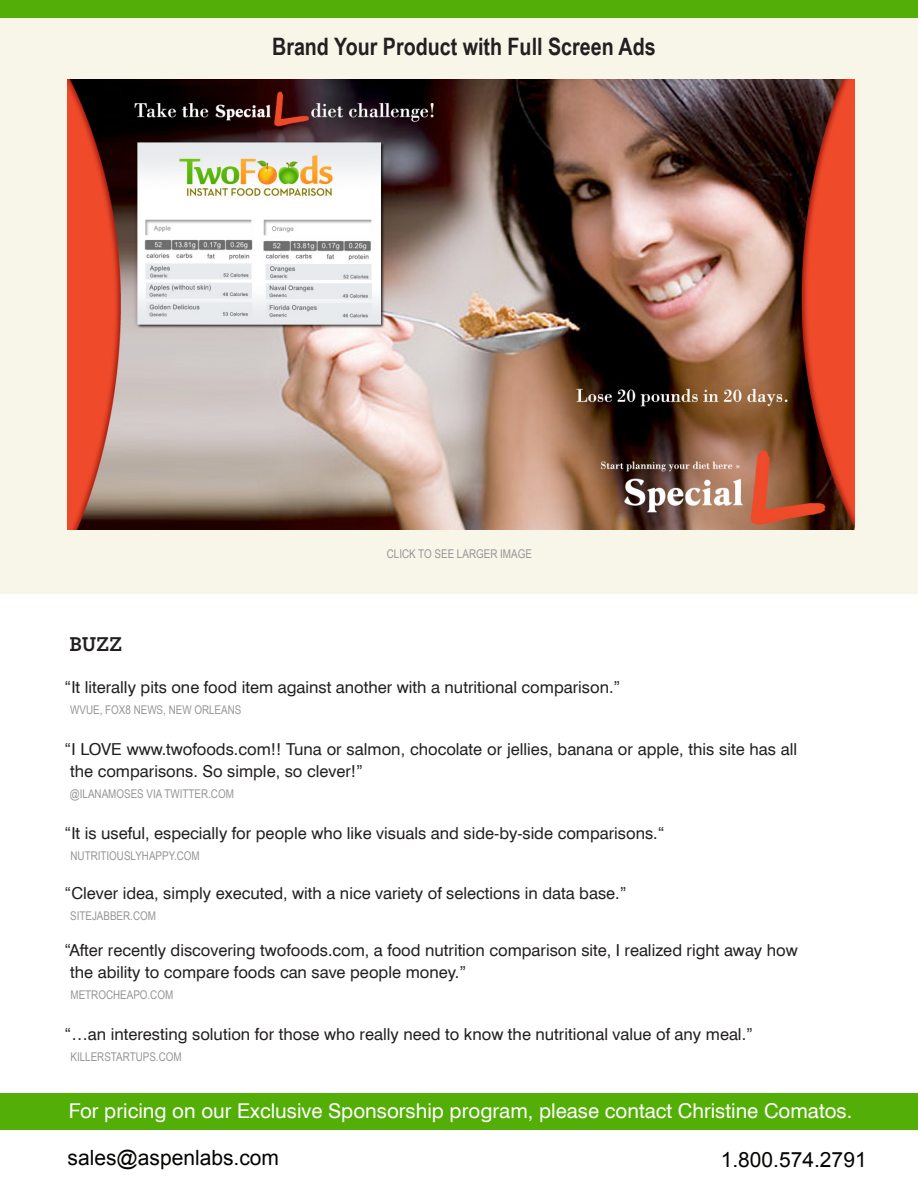
<style>
.page{position:relative;width:918px;height:1188px;background:#fff}
.page>*{position:absolute;margin:0;border:0;box-sizing:border-box;transform-origin:0 0}
.t1{font:700 24px "Arial Narrow";color:#231f20}
.t2{font:21px "Arial";color:#040503}
.t3{font:700 21px "Archer";color:#231f20}
.t4{font:20.4px "Swiss 721 BT";color:#fff}
.t5{font:16.5px/22.5px "Swiss 721 BT";color:#231f20}
.t6{font:12px "Arial Narrow";color:#939598}
</style>
<div class="page">
<div style="left:0;top:0;width:918px;height:594px;background:#f7f6e8"></div>
<img style="left:68px;top:80px;width:786px;height:450px">
<div style="left:0;top:0;width:918px;height:17px;background:#53af07"></div>
<div style="left:0;top:1094px;width:918px;height:36px;background:#53af07"></div>
<p class="t1" style="left:272px;top:28px;width:385px">Brand Your Product with Full Screen Ads</p>
<p class="t6" style="left:387px;top:545px;width:147px">CLICK TO SEE LARGER IMAGE</p>
<p class="t3" style="left:70px;top:628px;width:54px">BUZZ</p>
<p class="t5" style="left:65px;top:676px;width:557px">“It literally pits one food item against another with a nutritional comparison.”</p>
<p class="t6" style="left:70px;top:701px;width:173px">WVUE, FOX8 NEWS, NEW ORLEANS</p>
<p class="t5" style="left:70px;top:738px;width:729px;text-indent:-6px">“I LOVE www.twofoods.com!! Tuna or salmon, chocolate or jellies, banana or apple, this site has all the comparisons. So simple, so clever!”</p>
<p class="t6" style="left:70px;top:785px;width:166px">@ILANAMOSES VIA TWITTER.COM</p>
<p class="t5" style="left:65px;top:822px;width:602px">“It is useful, especially for people who like visuals and side-by-side comparisons.“</p>
<p class="t6" style="left:70px;top:847px;width:131px">NUTRITIOUSLYHAPPY.COM</p>
<p class="t5" style="left:65px;top:882px;width:564px">“Clever idea, simply executed, with a nice variety of selections in data base.”</p>
<p class="t6" style="left:70px;top:907px;width:87px">SITEJABBER.COM</p>
<p class="t5" style="left:70px;top:939px;width:729px;text-indent:-6px">“After recently discovering twofoods.com, a food nutrition comparison site, I realized right away how the ability to compare foods can save people money.”</p>
<p class="t6" style="left:70px;top:986px;width:104px">METROCHEAPO.COM</p>
<p class="t5" style="left:65px;top:1023px;width:690px">“…an interesting solution for those who really need to know the nutritional value of any meal.”</p>
<p class="t6" style="left:71px;top:1048px;width:113px">KILLERSTARTUPS.COM</p>
<p class="t4" style="left:69px;top:1098px;width:785px">For pricing on our Exclusive Sponsorship program, please contact Christine Comatos.</p>
<p class="t2" style="left:721px;top:1146px;width:147px">1.800.574.2791</p>
<p class="t2" style="left:68px;top:1144px;width:213px">sales@aspenlabs.com</p>
</div>
